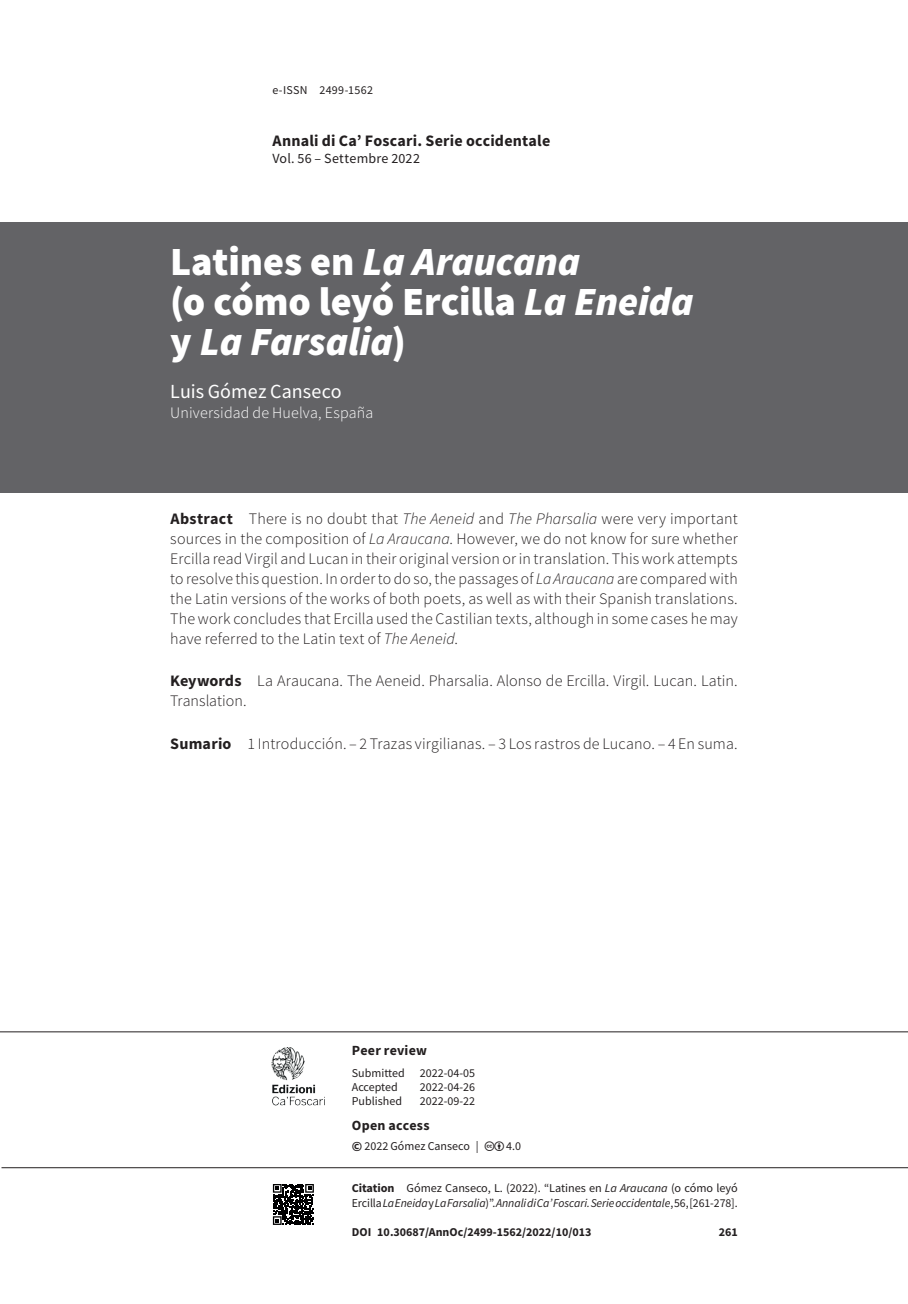
<style>
.page{position:relative;width:908px;height:1304px;background:#fff}
.page>*{position:absolute;margin:0;border:0;box-sizing:border-box;transform-origin:0 0}
.t1{font:900 40px/40px "Source Sans Pro";letter-spacing:-.005em;color:#fff}
.t2{font:20px "Source Sans Pro";letter-spacing:.005em;color:#fff}
.t3{font:300 16px/20px "Source Sans Pro";letter-spacing:.005em;color:#231f20;text-align:justify}
.t4{font:700 16px "Source Sans Pro";letter-spacing:.015em;color:#231f20}
.t5{font:300 16px "Source Sans Pro";letter-spacing:.01em;color:#fff}
.t6{font:700 14px "Source Sans Pro";letter-spacing:.02em;color:#231f20}
.t7{font:14px "Source Sans Pro";letter-spacing:.015em;color:#231f20}
.t8{font:12px/15px "Source Sans Pro";color:#231f20}
.t9{font:700 12px "Source Sans Pro";color:#231f20}
.t10{font:12px "Source Sans Pro";letter-spacing:.03em;color:#231f20}
.s1{font-style:italic}
.s2{font-weight:700}
.s3{font-weight:700;font-size:14px}
</style>
<div class="page">
<img style="left:271px;top:1047px;width:52px;height:59px">
<hr style="left:2px;top:1167px;width:905px;height:1px;background:#231f20">
<hr style="left:0;top:1031px;width:907px;height:1px;background:#231f20">
<svg style="left:272px;top:1184px;width:1px;height:41px"></svg>
<svg style="left:273px;top:1184px;width:41px;height:41px"></svg>
<div style="left:0;top:223px;width:907px;height:270px;background:#636366"></div>
<p class="t10" style="left:272px;top:82px;width:102px">e-ISSN 2499-1562</p>
<p class="t4" style="left:272px;top:130px;width:279px">Annali di Ca’ Foscari. Serie occidentale</p>
<p class="t7" style="left:272px;top:149px;width:149px">Vol. 56 – Settembre 2022</p>
<h1 class="t1" style="left:170px;top:241px;width:524px">Latines en <span class="s1">La Araucana<br></span>(o cómo leyó Ercilla <span class="s1">La Eneida </span>y <span class="s1">La Farsalia</span>)</h1>
<p class="t2" style="left:170px;top:379px;width:173px">Luis Gómez Canseco</p>
<p class="t5" style="left:170px;top:403px;width:204px">Universidad de Huelva, España</p>
<p class="t3" style="left:170px;top:508px;width:569px"><span class="s2">Abstract</span> There is no doubt that <span class="s1">The Aeneid</span> and <span class="s1">The Pharsalia</span> were very important sources in the composition of <span class="s1">La Araucana</span>. However, we do not know for sure whether Ercilla read Virgil and Lucan in their original version or in translation. This work attempts to resolve this question. In order to do so, the passages of <span class="s1">La Araucana</span> are compared with the Latin versions of the works of both poets, as well as with their Spanish translations.<br>The work concludes that Ercilla used the Castilian texts, although in some cases he may have referred to the Latin text of <span class="s1">The Aeneid</span>.</p>
<p class="t3" style="left:170px;top:671px;width:568px"><span class="s2">Keywords</span> La Araucana. The Aeneid. Pharsalia. Alonso de Ercilla. Virgil. Lucan. Latin.<br>Translation.</p>
<p class="t3" style="left:170px;top:734px;width:568px"><span class="s2">Sumario</span> 1 Introducción. – 2 Trazas virgilianas. – 3 Los rastros de Lucano. – 4 En suma.</p>
<p class="t6" style="left:351px;top:1041px;width:77px">Peer review</p>
<p class="t8" style="left:351px;top:1066px;width:54px">Submitted</p>
<p class="t8" style="left:420px;top:1066px;width:57px">2022-04-05</p>
<p class="t8" style="left:351px;top:1080px;width:47px">Accepted</p>
<p class="t8" style="left:420px;top:1080px;width:57px">2022-04-26</p>
<p class="t8" style="left:351px;top:1094px;width:52px">Published</p>
<p class="t8" style="left:420px;top:1094px;width:57px">2022-09-22</p>
<p class="t6" style="left:351px;top:1116px;width:79px">Open access</p>
<p class="t8" style="left:351px;top:1139px;width:128px"><span class="s3">©</span> 2022 Gómez Canseco |</p>
<p class="t8" style="left:506px;top:1139px;width:16px">4.0</p>
<p class="t8" style="left:351px;top:1181px;width:387px"><span class="s2">Citation</span> Gómez Canseco, L. (2022). “Latines en <span class="s1">La Araucana</span> (o cómo leyó<br>Ercilla <span class="s1">La Eneida</span> y <span class="s1">La Farsalia</span>)”. <span class="s1">Annali di Ca’ Foscari. Serie occidentale</span>, 56, [261-278].</p>
<p class="t9" style="left:351px;top:1224px;width:241px">DOI 10.30687/AnnOc/2499-1562/2022/10/013</p>
<p class="t9" style="left:718px;top:1224px;width:21px">261</p>
</div>
